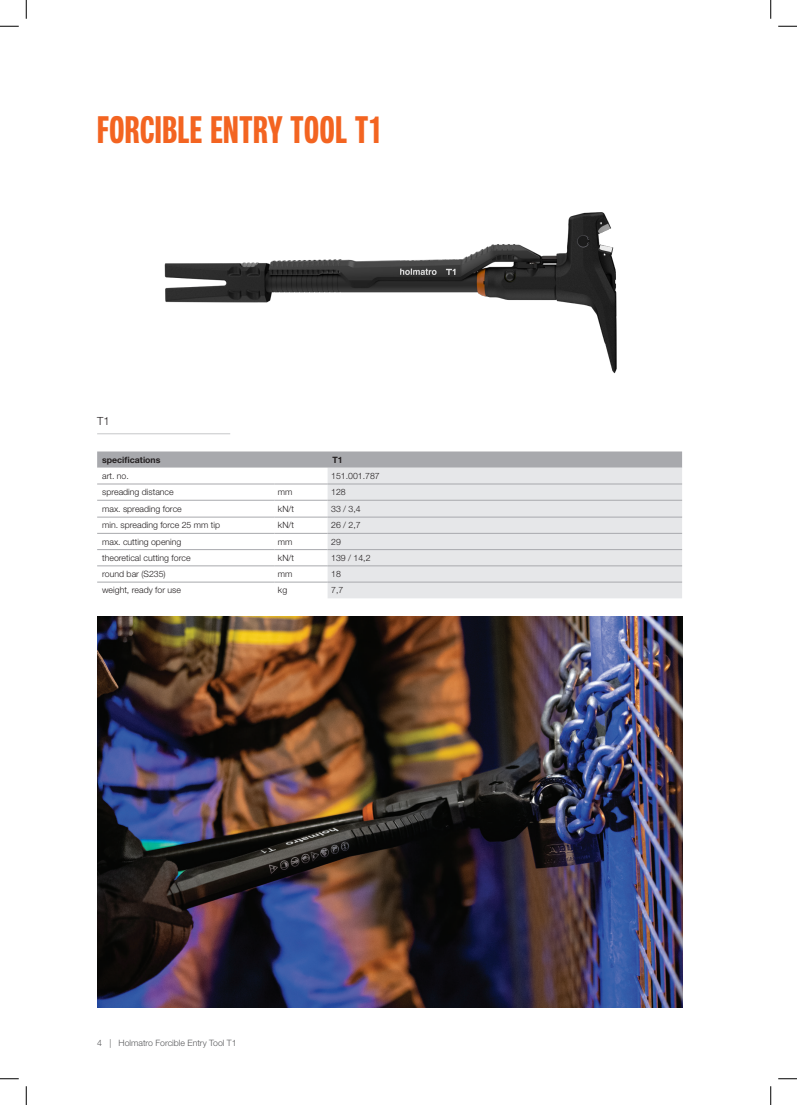
<style>
.page{position:relative;width:797px;height:1105px;background:#fff}
.page>*{position:absolute;margin:0;border:0;box-sizing:border-box;transform-origin:0 0}
.t1{font:700 37.5px "Neue Helvetica Pro 79 Cm";letter-spacing:.015em;color:#f36421}
.t2{font:300 11.25px "Helvetica Neue LT Std";color:#231f20}
.t3{font:300 8.75px "Helvetica Neue LT Std";color:#231f20}
.t4{font:300 8.75px "Helvetica Neue LT Std";color:#57585a}
.t5{font:700 8.75px "Helvetica Neue LT Std";color:#231f20}
</style>
<div class="page">
<svg style="left:97px;top:451px;width:585px;height:131px"></svg>
<div style="left:327px;top:468px;width:355px;height:130px;background:#e6e7e9"></div>
<hr style="left:97px;top:484px;width:177px;height:1px;background:#a8a9ad">
<hr style="left:274px;top:484px;width:53px;height:1px;background:#a8a9ad">
<hr style="left:327px;top:484px;width:355px;height:1px;background:#a8a9ad">
<hr style="left:97px;top:500px;width:177px;height:1px;background:#a8a9ad">
<hr style="left:274px;top:500px;width:53px;height:1px;background:#a8a9ad">
<hr style="left:327px;top:500px;width:355px;height:1px;background:#a8a9ad">
<hr style="left:97px;top:517px;width:177px;height:1px;background:#a8a9ad">
<hr style="left:274px;top:517px;width:53px;height:1px;background:#a8a9ad">
<hr style="left:327px;top:517px;width:355px;height:1px;background:#a8a9ad">
<hr style="left:97px;top:533px;width:177px;height:1px;background:#a8a9ad">
<hr style="left:274px;top:533px;width:53px;height:1px;background:#a8a9ad">
<hr style="left:327px;top:533px;width:355px;height:1px;background:#a8a9ad">
<hr style="left:97px;top:549px;width:177px;height:1px;background:#a8a9ad">
<hr style="left:274px;top:549px;width:53px;height:1px;background:#a8a9ad">
<hr style="left:327px;top:549px;width:355px;height:1px;background:#a8a9ad">
<hr style="left:97px;top:566px;width:177px;height:1px;background:#a8a9ad">
<hr style="left:274px;top:566px;width:53px;height:1px;background:#a8a9ad">
<hr style="left:327px;top:566px;width:355px;height:1px;background:#a8a9ad">
<hr style="left:97px;top:582px;width:177px;height:1px;background:#a8a9ad">
<hr style="left:274px;top:582px;width:53px;height:1px;background:#a8a9ad">
<hr style="left:327px;top:582px;width:355px;height:1px;background:#a8a9ad">
<hr style="left:97px;top:433px;width:133px;height:1px;background:#d1d2d4">
<img style="left:97px;top:616px;width:585px;height:392px">
<img style="left:164px;top:212px;width:453px;height:162px">
<svg style="left:0;top:25px;width:19px;height:2px"></svg>
<svg style="left:778px;top:25px;width:19px;height:2px"></svg>
<svg style="left:0;top:1078px;width:19px;height:1px"></svg>
<svg style="left:778px;top:1078px;width:19px;height:1px"></svg>
<svg style="left:25px;top:0;width:2px;height:19px"></svg>
<svg style="left:25px;top:1086px;width:2px;height:19px"></svg>
<svg style="left:770px;top:0;width:1px;height:19px"></svg>
<svg style="left:770px;top:1086px;width:1px;height:19px"></svg>
<h1 class="t1" style="left:97px;top:107px;width:287px">FORCIBLE ENTRY TOOL T1</h1>
<p class="t2" style="left:97px;top:414px;width:14px">T1</p>
<p class="t5" style="left:102px;top:454px;width:60px">specifications</p>
<p class="t5" style="left:332px;top:454px;width:12px">T1</p>
<p class="t3" style="left:102px;top:470px;width:28px">art. no.</p>
<p class="t3" style="left:331px;top:470px;width:50px">151.001.787</p>
<p class="t3" style="left:102px;top:487px;width:73px">spreading distance</p>
<p class="t3" style="left:278px;top:487px;width:16px">mm</p>
<p class="t3" style="left:331px;top:487px;width:16px">128</p>
<p class="t3" style="left:102px;top:503px;width:81px">max. spreading force</p>
<p class="t3" style="left:278px;top:503px;width:18px">kN/t</p>
<p class="t3" style="left:331px;top:503px;width:31px">33 / 3,4</p>
<p class="t3" style="left:102px;top:520px;width:119px">min. spreading force 25 mm tip</p>
<p class="t3" style="left:278px;top:520px;width:18px">kN/t</p>
<p class="t3" style="left:331px;top:520px;width:31px">26 / 2,7</p>
<p class="t3" style="left:102px;top:536px;width:81px">max. cutting opening</p>
<p class="t3" style="left:278px;top:536px;width:16px">mm</p>
<p class="t3" style="left:331px;top:536px;width:11px">29</p>
<p class="t3" style="left:102px;top:552px;width:90px">theoretical cutting force</p>
<p class="t3" style="left:278px;top:552px;width:18px">kN/t</p>
<p class="t3" style="left:331px;top:552px;width:41px">139 / 14,2</p>
<p class="t3" style="left:102px;top:569px;width:65px">round bar (S235)</p>
<p class="t3" style="left:278px;top:569px;width:16px">mm</p>
<p class="t3" style="left:331px;top:569px;width:11px">18</p>
<p class="t3" style="left:102px;top:585px;width:80px">weight, ready for use</p>
<p class="t3" style="left:278px;top:585px;width:11px">kg</p>
<p class="t3" style="left:331px;top:585px;width:14px">7,7</p>
<p class="t4" style="left:97px;top:1038px;width:141px">4 | Holmatro Forcible Entry Tool T1</p>
</div>
